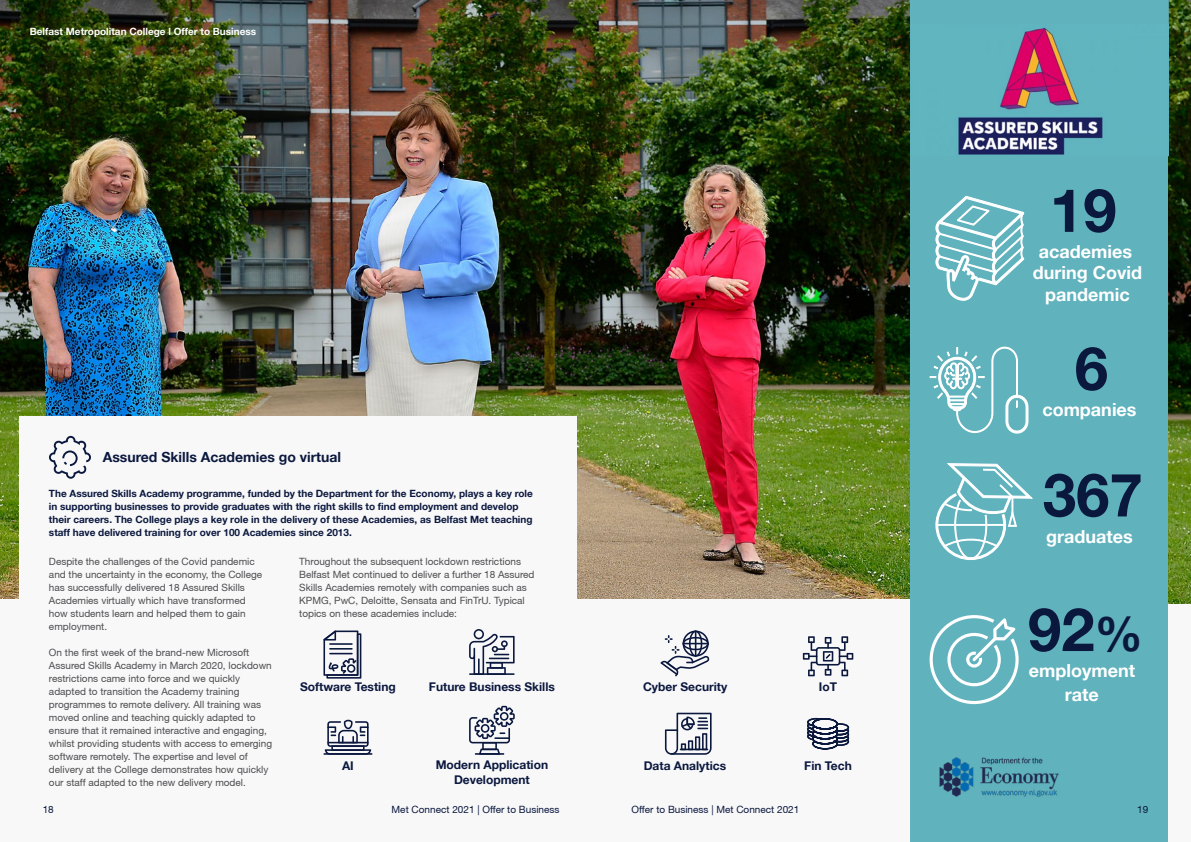
<style>
.page{position:relative;width:1191px;height:842px;background:#f8f8f9}
.page>*{position:absolute;margin:0;border:0;box-sizing:border-box;transform-origin:0 0}
.t1{font:700 60px "Helvetica 75";color:#0b183e}
.t2{font:700 18px/22px "Helvetica 75";color:#fff;text-align:center}
.t3{font:700 14px "Helvetica 75";color:#0b183e}
.t4{font:700 12px/15px "Helvetica 75";color:#0b183e;text-align:center}
.t5{font:10px/13px "Helvetica 55 Roman";color:#4d4d4f}
.t6{font:700 10px/13px "Helvetica 75";color:#0b183e}
.t7{font:10px "Helvetica 55 Roman";color:#0b183e}
.t8{font:700 10px "Helvetica 75";color:#fff}
.t9{font:10px "Helvetica 55 Roman";color:#0d183d}
.s1{font-size:48px}
</style>
<div class="page">
<img style="left:0;top:0;width:910px;height:598px">
<div style="left:19px;top:417px;width:557px;height:374px;background:#f8f8f9"></div>
<img style="left:1168px;top:0;width:23px;height:604px">
<svg style="left:49px;top:436px;width:42px;height:43px"></svg>
<div style="left:910px;top:0;width:257px;height:842px;background:#60b2bd"></div>
<svg style="left:958px;top:0;width:210px;height:156px"></svg>
<svg style="left:469px;top:706px;width:46px;height:49px"></svg>
<svg style="left:665px;top:713px;width:46px;height:42px"></svg>
<hr style="left:323px;top:753px;width:49px;height:2px;background:#0b183e">
<svg style="left:325px;top:720px;width:46px;height:35px"></svg>
<svg style="left:803px;top:636px;width:50px;height:40px"></svg>
<svg style="left:469px;top:629px;width:45px;height:46px"></svg>
<svg style="left:660px;top:630px;width:49px;height:46px"></svg>
<svg style="left:323px;top:630px;width:38px;height:49px"></svg>
<svg style="left:935px;top:195px;width:90px;height:106px"></svg>
<svg style="left:935px;top:463px;width:98px;height:98px"></svg>
<svg style="left:929px;top:346px;width:100px;height:88px"></svg>
<svg style="left:929px;top:615px;width:89px;height:89px"></svg>
<img style="left:939px;top:757px;width:120px;height:40px">
<svg style="left:807px;top:717px;width:43px;height:33px"></svg>
<p class="t8" style="left:30px;top:25px;width:228px">Belfast Metropolitan College l Offer to Business</p>
<h3 class="t3" style="left:103px;top:448px;width:240px">Assured Skills Academies go virtual</h3>
<p class="t6" style="left:49px;top:487px;width:485px">The Assured Skills Academy programme, funded by the Department for the Economy, plays a key role in supporting businesses to provide graduates with the right skills to find employment and develop their careers. The College plays a key role in the delivery of these Academies, as Belfast Met teaching staff have delivered training for over 100 Academies since 2013.</p>
<p class="t5" style="left:49px;top:555px;width:215px">Despite the challenges of the Covid pandemic and the uncertainty in the economy, the College has successfully delivered 18 Assured Skills Academies virtually which have transformed how students learn and helped them to gain employment.</p>
<p class="t5" style="left:49px;top:646px;width:225px">On the first week of the brand-new Microsoft Assured Skills Academy in March 2020, lockdown restrictions came into force and we quickly adapted to transition the Academy training programmes to remote delivery. All training was moved online and teaching quickly adapted to ensure that it remained interactive and engaging, whilst providing students with access to emerging software remotely. The expertise and level of delivery at the College demonstrates how quickly our staff adapted to the new delivery model.</p>
<p class="t5" style="left:299px;top:555px;width:237px">Throughout the subsequent lockdown restrictions Belfast Met continued to deliver a further 18 Assured Skills Academies remotely with companies such as KPMG, PwC, Deloitte, Sensata and FinTrU. Typical topics on these academies include:</p>
<p class="t4" style="left:300px;top:679px;width:97px">Software Testing</p>
<p class="t4" style="left:429px;top:679px;width:127px">Future Business Skills</p>
<p class="t4" style="left:342px;top:758px;width:13px">AI</p>
<p class="t4" style="left:436px;top:757px;width:114px">Modern Application<br>Development</p>
<p class="t4" style="left:643px;top:679px;width:86px">Cyber Security</p>
<p class="t4" style="left:819px;top:679px;width:20px">IoT</p>
<p class="t4" style="left:643px;top:758px;width:84px">Data Analytics</p>
<p class="t4" style="left:804px;top:758px;width:49px">Fin Tech</p>
<p class="t7" style="left:43px;top:804px;width:13px">18</p>
<p class="t7" style="left:391px;top:804px;width:169px">Met Connect 2021 | Offer to Business</p>
<p class="t7" style="left:631px;top:804px;width:169px">Offer to Business | Met Connect 2021</p>
<h1 class="t1" style="left:1049px;top:173px;width:68px">19</h1>
<h2 class="t2" style="left:1038px;top:240px;width:95px">academies</h2>
<h2 class="t2" style="left:1032px;top:261px;width:111px">during Covid pandemic</h2>
<h1 class="t1" style="left:1074px;top:331px;width:35px">6</h1>
<h2 class="t2" style="left:1042px;top:398px;width:96px">companies</h2>
<h1 class="t1" style="left:1042px;top:458px;width:102px">367</h1>
<h2 class="t2" style="left:1046px;top:525px;width:88px">graduates</h2>
<h1 class="t1" style="left:1028px;top:592px;width:116px">92<span class="s1">%</span></h1>
<h2 class="t2" style="left:1028px;top:658px;width:108px;line-height:24px">employment rate</h2>
<p class="t9" style="left:1137px;top:804px;width:13px">19</p>
</div>
